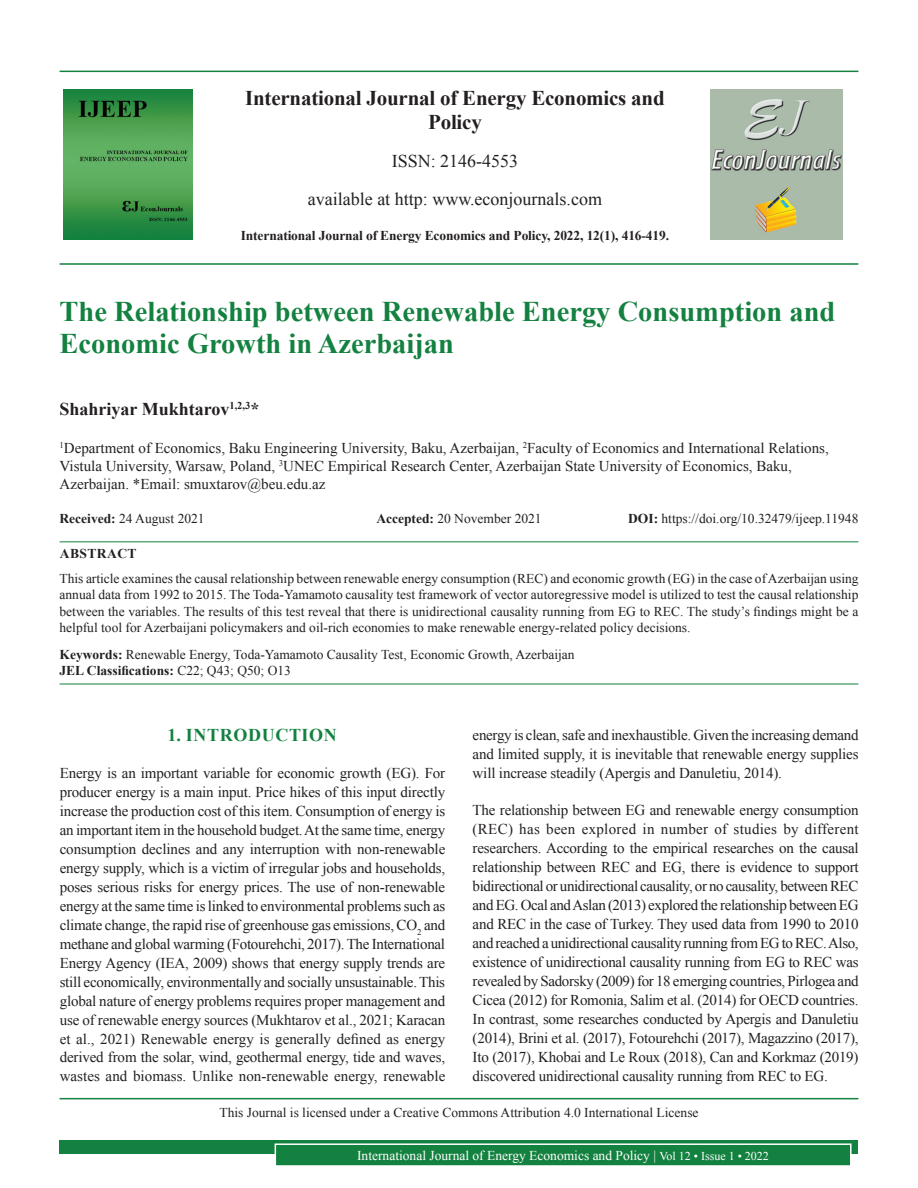
<style>
.page{position:relative;width:918px;height:1188px;background:#fff}
.page>*{position:absolute;margin:0;border:0;box-sizing:border-box;transform-origin:0 0}
.AT{font:700 28.5px/31.5px "Times New Roman";color:#13813f}
.JN{font:700 21px/24px "Times New Roman";letter-spacing:-.01em;color:#231f20;text-align:center}
.ISSN{font:18px "Times New Roman";color:#231f20}
.AU{font:700 18px "Times New Roman";color:#231f20}
.t1{font:700 18px "Times New Roman";letter-spacing:.035em;color:#13813f}
.TX{font:15px/18.9px "Times New Roman";letter-spacing:-.01em;color:#231f20;text-align:justify}
.AFF{font:15px/18px "Times New Roman";color:#231f20}
.ABS{font:13.5px/16.5px "Times New Roman";color:#231f20;text-align:justify}
.KWD{font:13.5px/16.2px "Times New Roman";color:#231f20}
.HIS{font:13.5px "Times New Roman";color:#231f20}
.CCA{font:13.5px "Times New Roman";color:#231f20}
.JD{font:700 13.5px "Times New Roman";letter-spacing:-.01em;color:#231f20}
.t2{font:13.5px "Times New Roman";color:#fff}
.ABSH{font:700 13.5px "Times New Roman";letter-spacing:.035em;color:#231f20}
.s1{font-weight:700}
.s2{font-size:12px}
</style>
<div class="page">
<hr style="left:60px;top:71px;width:798px;height:1px;background:#13813f">
<hr style="left:60px;top:263px;width:798px;height:2px;background:#13813f">
<img style="left:64px;top:89px;width:129px;height:151px">
<img style="left:711px;top:89px;width:132px;height:150px">
<div style="left:60px;top:1140px;width:798px;height:13px;background:#13813f"></div>
<div style="left:275px;top:1144px;width:576px;height:22px;background:#13813f"></div>
<div style="left:275px;top:1143px;width:577px;height:24px;border:2px solid #fff"></div>
<hr style="left:60px;top:541px;width:798px;height:1px;background:#13813f">
<hr style="left:60px;top:684px;width:798px;height:1px;background:#13813f">
<hr style="left:60px;top:1098px;width:798px;height:1px;background:#13813f">
<p class="JN" style="left:245px;top:85px;width:421px">International Journal of Energy Economics and<br>Policy</p>
<p class="ISSN" style="left:392px;top:148px;width:128px">ISSN: 2146-4553</p>
<p class="ISSN" style="left:308px;top:186px;width:296px">available at http: www.econjournals.com</p>
<p class="JD" style="left:241px;top:226px;width:430px">International Journal of Energy Economics and Policy, 2022, 12(1), 416-419.</p>
<p class="AT" style="left:60px;top:295px;width:777px">The Relationship between Renewable Energy Consumption and<br>Economic Growth in Azerbaijan</p>
<p class="AU" style="left:60px;top:396px;width:201px">Shahriyar Mukhtarov<sup>1,2,3</sup>*</p>
<p class="AFF" style="left:60px;top:438px;width:771px"><sup>1</sup>Department of Economics, Baku Engineering University, Baku, Azerbaijan, <sup>2</sup>Faculty of Economics and International Relations,<br>Vistula University, Warsaw, Poland, <sup>3</sup>UNEC Empirical Research Center, Azerbaijan State University of Economics, Baku,<br>Azerbaijan. *Email: smuxtarov@beu.edu.az</p>
<p class="HIS" style="left:60px;top:509px;width:147px"><span class="s1">Received:</span> 24 August 2021</p>
<p class="HIS" style="left:376px;top:509px;width:167px"><span class="s1">Accepted:</span> 20 November 2021</p>
<p class="HIS" style="left:628px;top:509px;width:232px"><span class="s1">DOI:</span> https://doi.org/10.32479/ijeep.11948</p>
<p class="ABSH" style="left:60px;top:543px;width:78px">ABSTRACT</p>
<p class="ABS" style="left:60px;top:570px;width:801px">This article examines the causal relationship between renewable energy consumption (REC) and economic growth (EG) in the case of Azerbaijan using annual data from 1992 to 2015. The Toda-Yamamoto causality test framework of vector autoregressive model is utilized to test the causal relationship between the variables. The results of this test reveal that there is unidirectional causality running from EG to REC. The study’s findings might be a helpful tool for Azerbaijani policymakers and oil-rich economies to make renewable energy-related policy decisions.</p>
<p class="KWD" style="left:60px;top:646px;width:517px"><span class="s1">Keywords:</span> Renewable Energy, Toda-Yamamoto Causality Test, Economic Growth, Azerbaijan<br><span class="s1">JEL Classifications:</span> C22; Q43; Q50; O13</p>
<p class="TX" style="left:473px;top:725px;width:387px">energy is clean, safe and inexhaustible. Given the increasing demand and limited supply, it is inevitable that renewable energy supplies will increase steadily (Apergis and Danuletiu, 2014).</p>
<p class="TX" style="left:473px;top:800px;width:388px">The relationship between EG and renewable energy consumption (REC) has been explored in number of studies by different researchers. According to the empirical researches on the causal relationship between REC and EG, there is evidence to support bidirectional or unidirectional causality, or no causality, between REC and EG. Ocal and Aslan (2013) explored the relationship between EG and REC in the case of Turkey. They used data from 1990 to 2010 and reached a unidirectional causality running from EG to REC. Also, existence of unidirectional causality running from EG to REC was revealed by Sadorsky (2009) for 18 emerging countries, Pirlogea and Cicea (2012) for Romonia, Salim et al. (2014) for OECD countries.<br>In contrast, some researches conducted by Apergis and Danuletiu (2014), Brini et al. (2017), Fotourehchi (2017), Magazzino (2017), Ito (2017), Khobai and Le Roux (2018), Can and Korkmaz (2019) discovered unidirectional causality running from REC to EG.</p>
<p class="CCA" style="left:219px;top:1103px;width:481px">This Journal is licensed under a Creative Commons Attribution 4.0 International License</p>
<h1 class="t1" style="left:168px;top:722px;width:171px">1. INTRODUCTION</h1>
<p class="TX" style="left:60px;top:763px;width:387px">Energy is an important variable for economic growth (EG). For producer energy is a main input. Price hikes of this input directly increase the production cost of this item. Consumption of energy is an important item in the household budget. At the same time, energy consumption declines and any interruption with non-renewable energy supply, which is a victim of irregular jobs and households, poses serious risks for energy prices. The use of non-renewable energy at the same time is linked to environmental problems such as climate change, the rapid rise of greenhouse gas emissions, CO<sub>2</sub> and methane and global warming (Fotourehchi, 2017). The International Energy Agency (IEA, 2009) shows that energy supply trends are still economically, environmentally and socially unsustainable. This global nature of energy problems requires proper management and use of renewable energy sources (Mukhtarov et al., 2021; Karacan et al., 2021) Renewable energy is generally defined as energy derived from the solar, wind, geothermal energy, tide and waves, wastes and biomass. Unlike non-renewable energy, renewable</p>
<p class="t2" style="left:357px;top:1146px;width:413px">International Journal of Energy Economics and Policy | <span class="s2">Vol 12 • Issue 1 • 2022</span></p>
</div>
